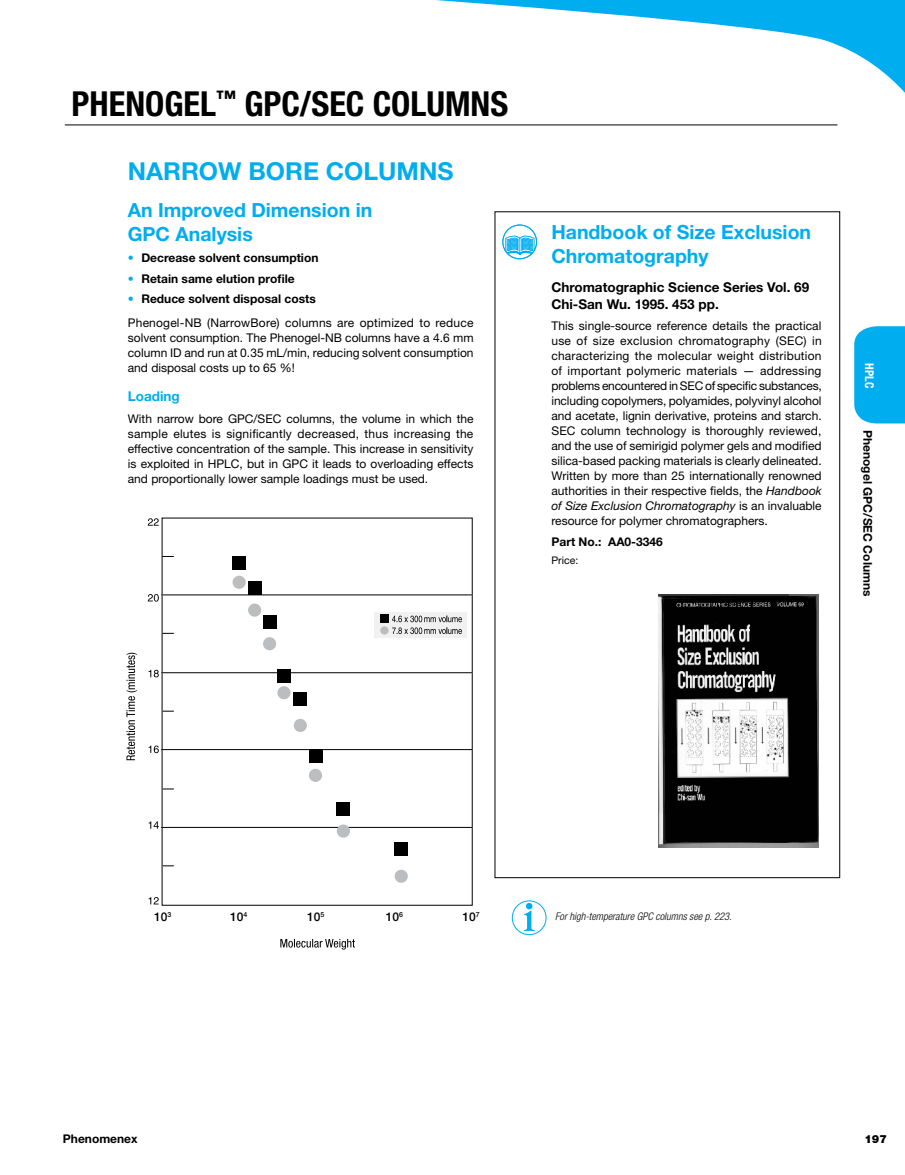
<style>
.page{position:relative;width:905px;height:1175px;background:#fff}
.page>*{position:absolute;margin:0;border:0;box-sizing:border-box;transform-origin:0 0}
.t1{font:700 condensed 34.5px "Helvetica Neue LT Std";color:#000}
.t2{font:700 24.75px "Helvetica Neue LT Std";color:#00adef}
.t3{font:700 19.5px/24px "Helvetica Neue LT Std";color:#00adef}
.t4{font:700 13.5px/16.5px "Helvetica Neue LT Std";color:#000}
.t5{font:700 13.5px "Helvetica Neue LT Std";color:#00adef}
.t6{font:12px/15px "Helvetica Neue LT Std";color:#000;text-align:justify}
.t7{font:700 12px "Helvetica Neue LT Std";color:#000}
.t8{font:500 12px "Helvetica Neue LT Std";color:#000}
.t9{font:700 condensed 12px "Helvetica Neue LT Std";color:#fff}
.t10{font:900 11.25px "Helvetica Neue LT Std";color:#000}
.t11{font:italic 300 condensed 10.5px "Helvetica Neue LT Std";color:#000}
.t12{font:10.5px "Helvetica Neue LT Std";color:#000}
.s1{color:#00adef}
.s2{font-weight:700;color:#00adef}
.s3{font-weight:700}
.s4{font-style:italic}
</style>
<div class="page">
<hr style="left:65px;top:125px;width:772px;height:1px;background:#000">
<div style="left:854px;top:326px;width:50px;height:97px;background:#00adef"></div>
<svg style="left:436px;top:0;width:468px;height:92px"></svg>
<hr style="left:161px;top:594px;width:311px;height:1px;background:#000">
<hr style="left:161px;top:672px;width:311px;height:1px;background:#000">
<hr style="left:161px;top:749px;width:311px;height:1px;background:#000">
<hr style="left:161px;top:827px;width:311px;height:1px;background:#000">
<svg style="left:162px;top:556px;width:12px;height:1px"></svg>
<svg style="left:162px;top:633px;width:12px;height:1px"></svg>
<svg style="left:162px;top:711px;width:12px;height:1px"></svg>
<svg style="left:162px;top:788px;width:12px;height:1px"></svg>
<svg style="left:162px;top:865px;width:12px;height:1px"></svg>
<svg style="left:126px;top:652px;width:11px;height:108px"></svg>
<div style="left:232px;top:557px;width:14px;height:13px;background:#000"></div>
<div style="left:232px;top:575px;width:14px;height:14px;background:#bcbdbf;border-radius:50%"></div>
<div style="left:248px;top:582px;width:13px;height:13px;background:#000"></div>
<div style="left:248px;top:603px;width:13px;height:13px;background:#bcbdbf;border-radius:50%"></div>
<div style="left:263px;top:615px;width:13px;height:13px;background:#000"></div>
<div style="left:263px;top:637px;width:13px;height:13px;background:#bcbdbf;border-radius:50%"></div>
<div style="left:277px;top:669px;width:13px;height:13px;background:#000"></div>
<div style="left:277px;top:686px;width:13px;height:13px;background:#bcbdbf;border-radius:50%"></div>
<div style="left:294px;top:692px;width:13px;height:13px;background:#000"></div>
<div style="left:294px;top:719px;width:13px;height:13px;background:#bcbdbf;border-radius:50%"></div>
<div style="left:309px;top:750px;width:13px;height:13px;background:#000"></div>
<div style="left:309px;top:768px;width:13px;height:14px;background:#bcbdbf;border-radius:50%"></div>
<div style="left:337px;top:802px;width:13px;height:14px;background:#000"></div>
<div style="left:337px;top:824px;width:13px;height:13px;background:#bcbdbf;border-radius:50%"></div>
<div style="left:394px;top:842px;width:14px;height:13px;background:#000"></div>
<div style="left:394px;top:869px;width:14px;height:13px;background:#bcbdbf;border-radius:50%"></div>
<svg style="left:280px;top:939px;width:75px;height:10px"></svg>
<div style="left:374px;top:612px;width:92px;height:25px;background:#f1f1f2"></div>
<div style="left:380px;top:614px;width:8px;height:8px;background:#000"></div>
<div style="left:380px;top:626px;width:8px;height:8px;background:#bcbdbf;border-radius:50%"></div>
<svg style="left:392px;top:615px;width:70px;height:19px"></svg>
<svg style="left:148px;top:518px;width:11px;height:7px"></svg>
<svg style="left:148px;top:594px;width:11px;height:7px"></svg>
<svg style="left:148px;top:670px;width:11px;height:7px"></svg>
<svg style="left:148px;top:745px;width:11px;height:8px"></svg>
<svg style="left:148px;top:821px;width:11px;height:7px"></svg>
<svg style="left:148px;top:897px;width:11px;height:7px"></svg>
<svg style="left:504px;top:234px;width:31px;height:22px"></svg>
<div style="left:502px;top:225px;width:35px;height:34px;border:1px solid #00adef;border-radius:50%"></div>
<div style="left:502px;top:225px;width:34px;height:34px;border:1px solid #00adef;border-radius:50%"></div>
<img style="left:658px;top:594px;width:160px;height:253px">
<div style="left:512px;top:900px;width:34px;height:35px;border:1px solid #00adef;border-radius:50%"></div>
<svg style="left:524px;top:903px;width:10px;height:28px"></svg>
<h1 class="t1" style="left:72px;top:83px;width:438px">PHENOGEL<sup>™</sup> GPC/SEC COLUMNS</h1>
<h2 class="t2" style="left:128px;top:156px;width:36px">Narrow</h2>
<h2 class="t2" style="left:248px;top:156px;width:36px">Borecolumns</h2>
<h3 class="t3" style="left:128px;top:197px;width:246px">An Improved Dimension in<br>GPC Analysis</h3>
<p class="t7" style="left:128px;top:250px;width:192px"><span class="s1">•</span> Decrease solvent consumption</p>
<p class="t7" style="left:128px;top:271px;width:168px"><span class="s1">•</span> Retain same elution profile</p>
<p class="t6" style="left:128px;top:287px;width:347px;line-height:23.7px"><span class="s2">•</span> <span class="s3">Reduce solvent disposal costs<br></span>Phenogel-NB (NarrowBore) columns are optimized to reduce</p>
<p class="t6" style="left:128px;top:330px;width:347px">solvent consumption. The Phenogel-NB columns have a 4.6 mm column ID and run at 0.35 mL/min, reducing solvent consumption and disposal costs up to 65 %!</p>
<p class="t5" style="left:128px;top:388px;width:53px">Loading</p>
<p class="t6" style="left:128px;top:411px;width:347px">With narrow bore GPC/SEC columns, the volume in which the sample elutes is significantly decreased, thus increasing the effective concentration of the sample. This increase in sensitivity is exploited in HPLC, but in GPC it leads to overloading effects and proportionally lower sample loadings must be used.</p>
<h3 class="t3" style="left:551px;top:219px;width:261px">Handbook of Size Exclusion<br>Chromatography</h3>
<p class="t4" style="left:551px;top:279px;width:259px">Chromatographic Science Series Vol. 69<br>Chi-San Wu. 1995. 453 pp.</p>
<p class="t6" style="left:551px;top:318px;width:272px">This single-source reference details the practical use of size exclusion chromatography (SEC) in characterizing the molecular weight distribution of important polymeric materials — addressing problems encountered in SEC of specific substances, including copolymers, polyamides, polyvinyl alcohol and acetate, lignin derivative, proteins and starch.<br>SEC column technology is thoroughly reviewed, and the use of semirigid polymer gels and modified silica-based packing materials is clearly delineated.<br>Written by more than 25 internationally renowned authorities in their respective fields, the <span class="s4">Handbook of Size Exclusion Chromatography</span> is an invaluable resource for polymer chromatographers.</p>
<p class="t7" style="left:551px;top:534px;width:113px">Part No.: AA0-3346</p>
<p class="t12" style="left:551px;top:554px;width:28px">Price:</p>
<p class="t9" style="left:876px;top:363px;width:26px;rotate:90deg">HPLC</p>
<p class="t7" style="left:875px;top:430px;width:168px;rotate:90deg">Phenogel GPC/SEC Columns</p>
<p class="t8" style="left:154px;top:909px;width:19px">10<sup>3</sup></p>
<p class="t8" style="left:230px;top:909px;width:19px">10<sup>4</sup></p>
<p class="t8" style="left:307px;top:909px;width:19px">10<sup>5</sup></p>
<p class="t8" style="left:386px;top:909px;width:19px">10<sup>6</sup></p>
<p class="t8" style="left:462px;top:909px;width:19px">10<sup>7</sup></p>
<p class="t11" style="left:555px;top:910px;width:178px">For high-temperature GPC columns see p. 223.</p>
<p class="t7" style="left:63px;top:1131px;width:76px">Phenomenex</p>
<p class="t10" style="left:864px;top:1131px;width:24px">197</p>
</div>
